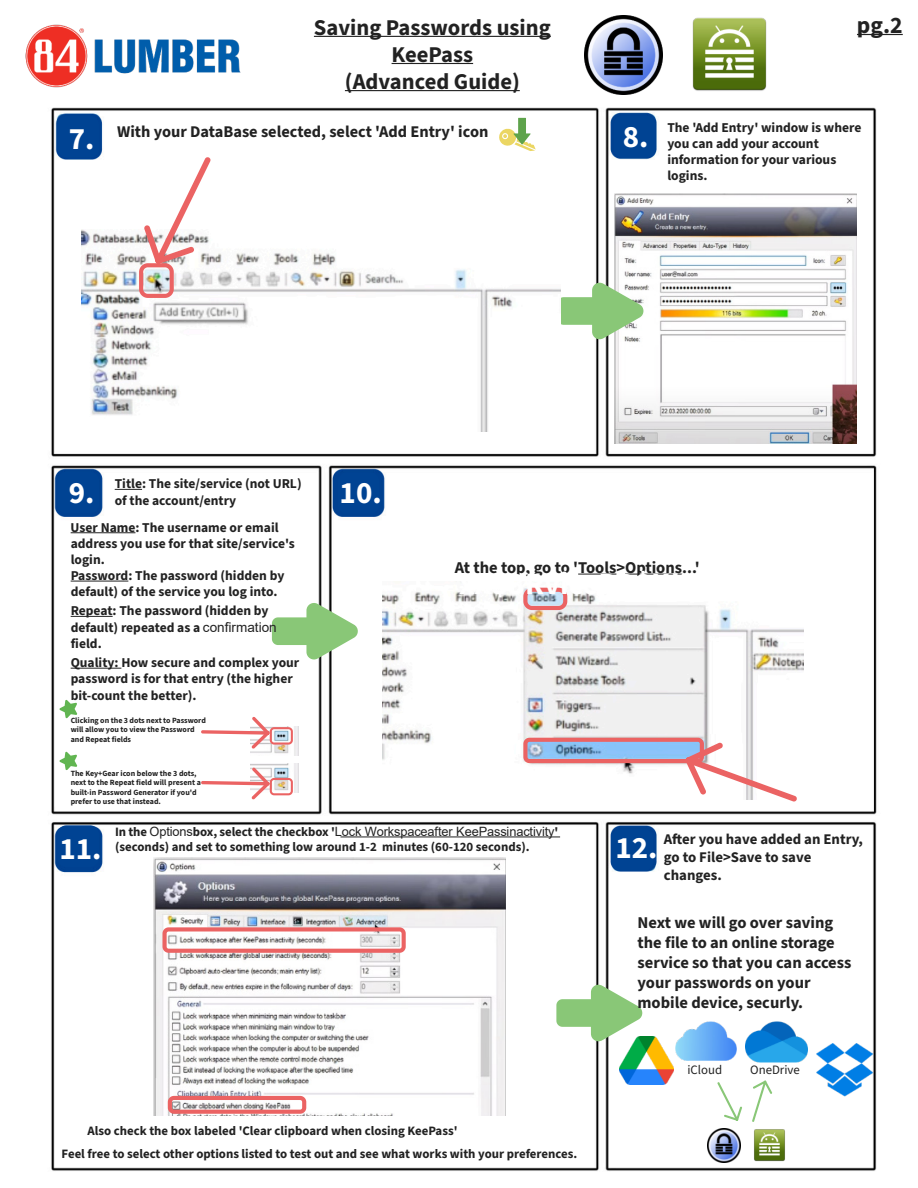
<style>
.page{position:relative;width:918px;height:1188px;background:#fff}
.page>*{position:absolute;margin:0;border:0;box-sizing:border-box;transform-origin:0 0}
.t1{font:700 31.05px "Source Sans 3";color:#fff}
.t2{font:700 23.62px "Source Sans 3";color:#222}
.t3{font:700 22.5px/27.2px "Source Sans 3";color:#222;text-align:center}
.t4{font:700 16.43px/19.8px "Source Sans 3";color:#222}
.t5{font:700 14.85px/17.8px "Source Sans 3";color:#222}
.t6{font:700 13.5px/16.2px "Source Sans 3";color:#222}
.t7{font:700 12.83px/23.2px "Source Sans 3";color:#222}
.t8{font:12.83px "Arial";letter-spacing:-.01em;color:#222}
.t9{font:12.83px "Source Sans 3";color:#222}
.t10{font:700 7.88px/9.5px "Source Sans 3";color:#222}
.s1{font-family:"Arial";font-weight:400}
.s2{font-family:"Source Sans 3";font-weight:700}
</style>
<div class="page">
<img style="left:51px;top:15px;width:852px;height:1156px">
<svg style="left:272px;top:601px;width:87px;height:60px"></svg>
<svg style="left:556px;top:983px;width:88px;height:60px"></svg>
<img style="left:614px;top:194px;width:242px;height:250px">
<svg style="left:561px;top:281px;width:84px;height:60px"></svg>
<div style="left:57px;top:116px;width:42px;height:42px;background:#004393"></div>
<div style="left:614px;top:116px;width:41px;height:42px;background:#004393"></div>
<div style="left:57px;top:472px;width:42px;height:41px;background:#004393"></div>
<div style="left:338px;top:472px;width:41px;height:42px;background:#004393"></div>
<div style="left:57px;top:825px;width:42px;height:42px;background:#004393"></div>
<div style="left:611px;top:829px;width:42px;height:42px;background:#004393"></div>
<img style="left:82px;top:229px;width:479px;height:203px">
<svg style="left:137px;top:157px;width:74px;height:143px"></svg>
<svg style="left:498px;top:118px;width:38px;height:33px"></svg>
<svg style="left:115px;top:489px;width:27px;height:1px"></svg>
<hr style="left:71px;top:532px;width:64px;height:1px;background:#222">
<hr style="left:71px;top:581px;width:57px;height:1px;background:#222">
<hr style="left:71px;top:616px;width:42px;height:1px;background:#222">
<hr style="left:71px;top:668px;width:50px;height:1px;background:#222">
<img style="left:251px;top:726px;width:47px;height:29px">
<svg style="left:201px;top:717px;width:93px;height:32px"></svg>
<svg style="left:60px;top:700px;width:17px;height:18px"></svg>
<img style="left:251px;top:763px;width:47px;height:29px">
<svg style="left:201px;top:768px;width:93px;height:32px"></svg>
<svg style="left:60px;top:752px;width:17px;height:18px"></svg>
<img style="left:383px;top:581px;width:420px;height:219px">
<hr style="left:578px;top:574px;width:38px;height:1px;background:#222">
<hr style="left:625px;top:574px;width:57px;height:1px;background:#222">
<img style="left:154px;top:858px;width:351px;height:257px">
<svg style="left:521px;top:586px;width:48px;height:26px"></svg>
<svg style="left:521px;top:736px;width:276px;height:66px"></svg>
<hr style="left:340px;top:837px;width:220px;height:1px;background:#222">
<svg style="left:160px;top:925px;width:248px;height:30px"></svg>
<svg style="left:166px;top:1094px;width:142px;height:22px"></svg>
<img style="left:620px;top:1037px;width:54px;height:48px">
<img style="left:676px;top:1021px;width:61px;height:40px">
<img style="left:745px;top:1021px;width:63px;height:41px">
<img style="left:816px;top:1044px;width:57px;height:53px">
<img style="left:708px;top:1129px;width:33px;height:33px">
<img style="left:752px;top:1127px;width:35px;height:35px">
<svg style="left:752px;top:1081px;width:20px;height:41px"></svg>
<svg style="left:717px;top:1082px;width:25px;height:39px"></svg>
<hr style="left:314px;top:36px;width:237px;height:1px;background:#222">
<hr style="left:392px;top:63px;width:81px;height:1px;background:#222">
<hr style="left:345px;top:90px;width:175px;height:1px;background:#222">
<img style="left:584px;top:16px;width:79px;height:78px">
<img style="left:689px;top:15px;width:81px;height:79px">
<hr style="left:857px;top:34px;width:46px;height:1px;background:#222">
<div style="left:7px;top:3px;width:259px;height:99px;background:#fff"></div>
<img style="left:25px;top:24px;width:216px;height:64px">
<h3 class="t3" style="left:314px;top:14px;width:238px">Saving Passwords using<br>KeePass<br>(Advanced Guide)</h3>
<h2 class="t2" style="left:857px;top:9px;width:47px">pg.2</h2>
<p class="t4" style="left:117px;top:121px;width:373px">With your DataBase selected, select 'Add Entry' icon</p>
<p class="t6" style="left:667px;top:119px;width:196px">The 'Add Entry' window is where you can add your account information for your various logins.</p>
<h1 class="t1" style="left:69px;top:117px;width:27px">7.</h1>
<h1 class="t1" style="left:623px;top:116px;width:27px">8.</h1>
<p class="t6" style="left:115px;top:476px;width:188px">Title: The site/service (not URL) of the account/entry</p>
<p class="t6" style="left:71px;top:519px;width:226px">User Name: The username or email address you use for that site/service's login.<br>Password: The password (hidden by default) of the service you log into.</p>
<p class="t6" style="left:71px;top:603px;width:208px">Repeat: The password (hidden by default) repeated as a <span class="s1">confirmation </span>field.</p>
<p class="t6" style="left:71px;top:655px;width:230px">Quality: How secure and complex your password is for that entry (the higher bit-count the better).</p>
<p class="t10" style="left:71px;top:716px;width:137px">Clicking on the 3 dots next to Password will allow you to view the Password and Repeat fields</p>
<p class="t10" style="left:71px;top:768px;width:132px">The Key+Gear icon below the 3 dots, next to the Repeat field will present a built-in Password Generator if you'd prefer to use that instead.</p>
<h1 class="t1" style="left:69px;top:472px;width:27px">9.</h1>
<h1 class="t1" style="left:340px;top:472px;width:44px">10.</h1>
<p class="t4" style="left:455px;top:558px;width:247px">At the top, go to 'Tools&gt;Options...'</p>
<h1 class="t1" style="left:459px;top:562px;width:256px">xX$3RviceD3$K!Xx</h1>
<p class="t8" style="left:115px;top:827px;width:445px"><span class="s2">In the</span> Options<span class="s2">box, select the checkbox '</span>Lock Workspaceafter KeePassinactivity<span class="s2">'</span></p>
<p class="t7" style="left:115px;top:836px;width:416px">(seconds) and set to something low around 1-2 minutes (60-120 seconds).</p>
<h1 class="t1" style="left:59px;top:827px;width:44px">11.</h1>
<h1 class="t1" style="left:615px;top:826px;width:44px">12.</h1>
<p class="t5" style="left:664px;top:831px;width:201px">After you have added an Entry, go to File&gt;Save to save changes.</p>
<p class="t4" style="left:637px;top:913px;width:215px">Next we will go over saving the file to an online storage service so that you can access your passwords on your mobile device, securly.</p>
<p class="t7" style="left:62px;top:1119px;width:517px;text-indent:26px">Also check the box labeled 'Clear clipboard when closing KeePass'<br>Feel free to select other options listed to test out and see what works with your preferences.</p>
<p class="t9" style="left:687px;top:1060px;width:36px">iCloud</p>
<p class="t9" style="left:750px;top:1060px;width:51px">OneDrive</p>
</div>
